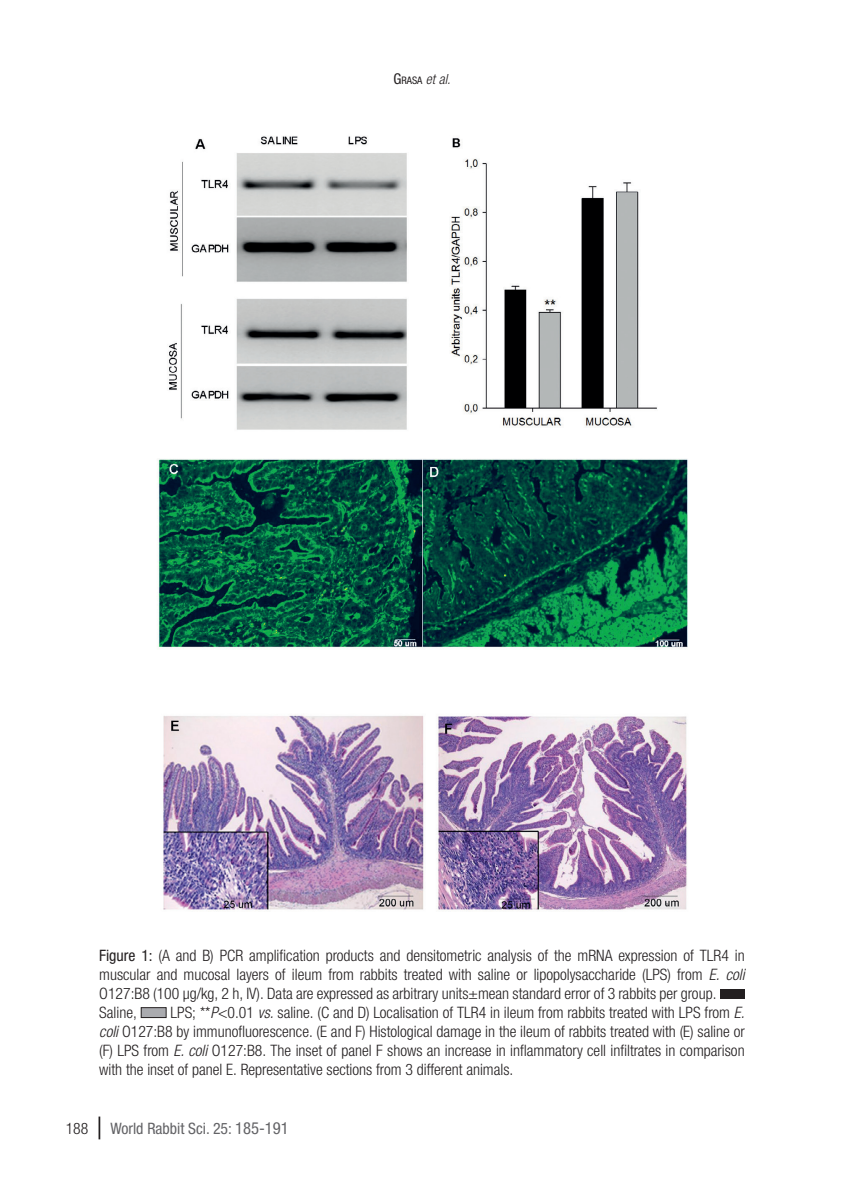
<style>
.page{position:relative;width:844px;height:1191px;background:#fff}
.page>*{position:absolute;margin:0;border:0;box-sizing:border-box;transform-origin:0 0}
.WRS_TITULO_TABLAS{font:300 condensed 15.75px/18.9px "Helvetica Neue LTW1 G";color:#231f20}
.t1{font:condensed 15.75px "Helvetica Neue LTW1 G";color:#636366}
.t2{font:300 condensed 15.75px "Helvetica Neue LTW1 G";color:#231f20}
.t3{font:italic 300 condensed 14px "Helvetica Neue LTW1 G";color:#231f20}
.s1{font-weight:400;font-style:normal;font-size:14.88px}
.s2{font-weight:400;font-style:normal;font-size:10.33px}
.s3{font-weight:400}
.s4{font-style:italic}
.s5{font-size:16.62px}
</style>
<div class="page">
<hr style="left:98px;top:1116px;width:2px;height:23px;background:#231f20">
<img style="left:158px;top:136px;width:530px;height:775px">
<div style="left:719px;top:989px;width:25px;height:10px;background:#231f20"></div>
<div style="left:141px;top:1007px;width:25px;height:10px;background:#aaabaf"></div>
<div style="left:141px;top:1007px;width:25px;height:11px;border:1px solid #231f20"></div>
<p class="t3" style="left:393px;top:71px;width:59px"><span class="s1">G</span><span class="s2">RASA</span> et al.</p>
<p class="WRS_TITULO_TABLAS" style="left:99px;top:946px;width:646px"><span class="s3">Figure 1:</span> (A and B) PCR amplification products and densitometric analysis of the mRNA expression of TLR4 in muscular and mucosal layers of ileum from rabbits treated with saline or lipopolysaccharide (LPS) from <span class="s4">E. coli </span>O127:B8 (100 µg/kg, 2 h, IV). Data are expressed as arbitrary units±mean standard error of 3 rabbits per group.<br>Saline,</p>
<p class="WRS_TITULO_TABLAS" style="left:99px;top:1003px;width:646px;text-align:justify;text-indent:71px">LPS; **<span class="s4">P</span>&lt;0.01 <span class="s4">vs.</span> saline. (C and D) Localisation of TLR4 in ileum from rabbits treated with LPS from <span class="s4">E. coli</span> O127:B8 by immunofluorescence. (E and F) Histological damage in the ileum of rabbits treated with (E) saline or (F) LPS from <span class="s4">E. coli</span> O127:B8. The inset of panel F shows an increase in inflammatory cell infiltrates in comparison with the inset of panel E. Representative sections from 3 different animals.</p>
<p class="t2" style="left:66px;top:1119px;width:24px">188</p>
<p class="t1" style="left:110px;top:1119px;width:180px">World Rabbit Sci. 25: <span class="s5">185-191</span></p>
</div>
